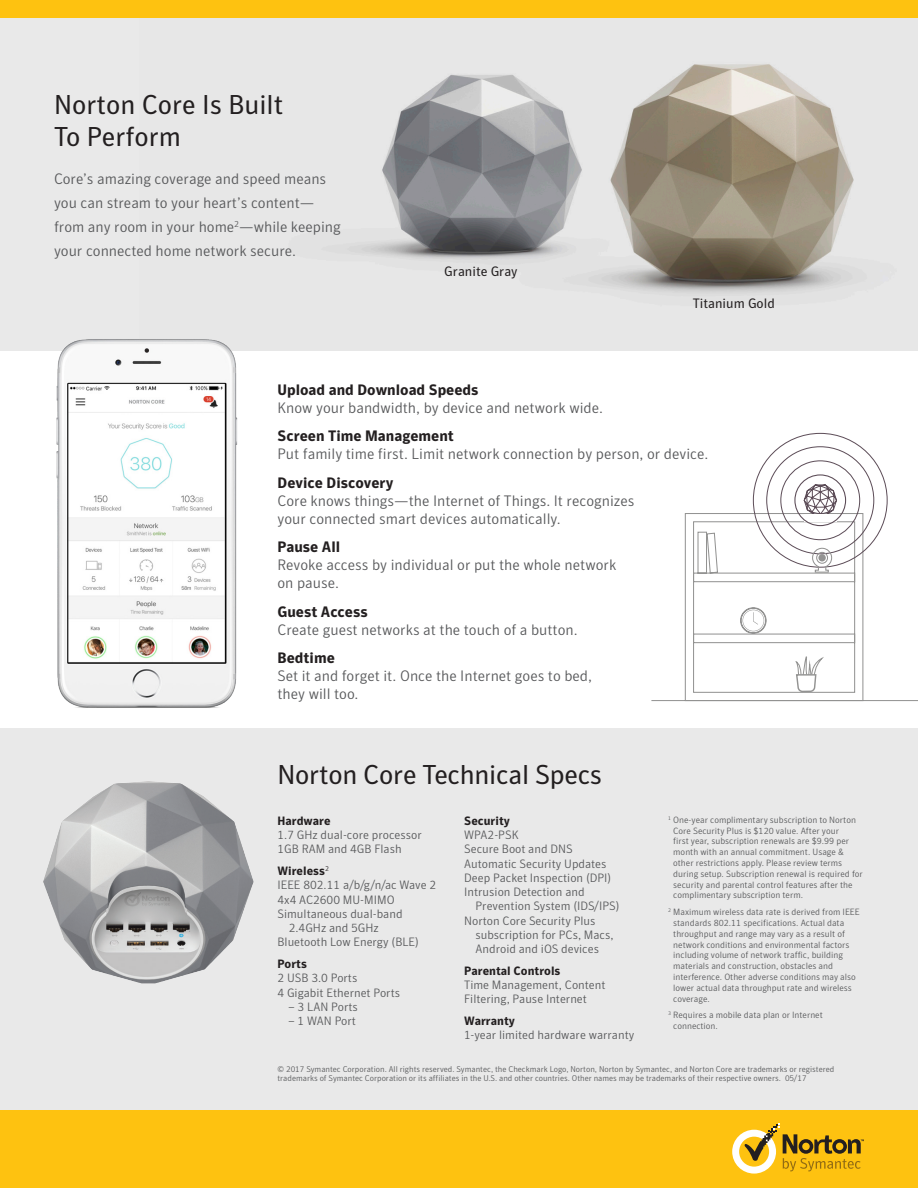
<style>
.page{position:relative;width:918px;height:1188px;background:#fff}
.page>*{position:absolute;margin:0;border:0;box-sizing:border-box;transform-origin:0 0}
.t1{font:27px/31.5px "Symantec Sans";letter-spacing:-.01em;color:#231f20}
.t2{font:300 15px/18px "Symantec Sans";color:#57585a}
.t3{font:13.5px "Symantec Sans";color:#231f20}
.t4{font:300 12px/14.2px "Symantec Sans";color:#57585a}
.t5{font:700 12px "Symantec Sans";color:#231f20}
.t6{font:300 9px/10.8px "Symantec Sans";color:#57585a}
.t7{font:300 8.25px/9.9px "Symantec Sans";color:#57585a}
.s1{font-weight:700;color:#231f20}
</style>
<div class="page">
<div style="left:0;top:0;width:918px;height:351px;background:#e9e9e9"></div>
<img style="left:321px;top:64px;width:546px;height:232px">
<div style="left:0;top:728px;width:918px;height:387px;background:#e9e9e9"></div>
<div style="left:0;top:0;width:918px;height:18px;background:#fec210"></div>
<img style="left:43px;top:781px;width:211px;height:203px">
<img style="left:56px;top:339px;width:182px;height:369px">
<svg style="left:651px;top:513px;width:267px;height:189px"></svg>
<svg style="left:804px;top:484px;width:33px;height:30px"></svg>
<div style="left:804px;top:514px;width:33px;height:7px;background:#fff"></div>
<svg style="left:740px;top:607px;width:27px;height:27px"></svg>
<svg style="left:795px;top:655px;width:28px;height:38px"></svg>
<div style="left:780px;top:460px;width:80px;height:80px;border:1px solid #5c4c57;border-radius:50%"></div>
<div style="left:794px;top:474px;width:52px;height:52px;border:1px solid #5c4c57;border-radius:50%"></div>
<svg style="left:812px;top:547px;width:21px;height:26px"></svg>
<div style="left:0;top:1110px;width:918px;height:78px;background:#fec210"></div>
<svg style="left:732px;top:1123px;width:132px;height:51px"></svg>
<p class="t1" style="left:54px;top:89px;width:231px">Norton Core Is Built<br>To Perform</p>
<p class="t2" style="left:54px;top:167px;width:288px;line-height:24px">Core’s amazing coverage and speed means you can stream to your heart’s content— from any room in your home<sup>2</sup>—while keeping your connected home network secure.</p>
<p class="t3" style="left:444px;top:264px;width:75px">Granite Gray</p>
<p class="t3" style="left:693px;top:296px;width:83px">Titanium Gold</p>
<p class="t2" style="left:278px;top:381px;width:327px"><span class="s1">Upload and Download Speeds<br></span>Know your bandwidth, by device and network wide.</p>
<p class="t2" style="left:278px;top:427px;width:432px"><span class="s1">Screen Time Management<br></span>Put family time first. Limit network connection by person, or device.</p>
<p class="t2" style="left:278px;top:474px;width:358px"><span class="s1">Device Discovery<br></span>Core knows things—the Internet of Things. It recognizes your connected smart devices automatically.</p>
<p class="t2" style="left:278px;top:538px;width:340px"><span class="s1">Pause All<br></span>Revoke access by individual or put the whole network on pause.</p>
<p class="t2" style="left:278px;top:603px;width:302px"><span class="s1">Guest Access<br></span>Create guest networks at the touch of a button.</p>
<p class="t2" style="left:278px;top:649px;width:316px"><span class="s1">Bedtime<br></span>Set it and forget it. Once the Internet goes to bed, they will too.</p>
<p class="t1" style="left:278px;top:759px;width:326px">Norton Core Technical Specs</p>
<p class="t5" style="left:278px;top:813px;width:55px">Hardware</p>
<p class="t4" style="left:278px;top:828px;width:146px">1.7 GHz dual-core processor</p>
<p class="t4" style="left:278px;top:842px;width:126px">1GB RAM and 4GB Flash</p>
<p class="t5" style="left:278px;top:864px;width:53px">Wireless<sup>2</sup></p>
<p class="t4" style="left:278px;top:878px;width:160px">IEEE 802.11 a/b/g/n/ac Wave 2</p>
<p class="t4" style="left:278px;top:892px;width:119px">4x4 AC2600 MU-MIMO</p>
<p class="t4" style="left:289px;top:906px;width:115px;text-indent:-11px">Simultaneous dual-band<br>2.4GHz and 5GHz</p>
<p class="t4" style="left:278px;top:935px;width:143px">Bluetooth Low Energy (BLE)</p>
<p class="t5" style="left:278px;top:957px;width:31px">Ports</p>
<p class="t4" style="left:278px;top:971px;width:81px">2 USB 3.0 Ports</p>
<p class="t4" style="left:278px;top:985px;width:124px">4 Gigabit Ethernet Ports</p>
<p class="t4" style="left:288px;top:999px;width:71px">– 3 LAN Ports</p>
<p class="t4" style="left:288px;top:1014px;width:70px">– 1 WAN Port</p>
<p class="t5" style="left:464px;top:813px;width:47px">Security</p>
<p class="t4" style="left:464px;top:828px;width:56px">WPA2-PSK</p>
<p class="t4" style="left:464px;top:842px;width:110px">Secure Boot and DNS</p>
<p class="t4" style="left:464px;top:856px;width:144px">Automatic Security Updates</p>
<p class="t4" style="left:464px;top:870px;width:149px">Deep Packet Inspection (DPI)</p>
<p class="t4" style="left:476px;top:885px;width:146px;text-indent:-11px">Intrusion Detection and<br>Prevention System (IDS/IPS)</p>
<p class="t4" style="left:476px;top:913px;width:140px;text-indent:-11px">Norton Core Security Plus subscription for PCs, Macs,<br>Android and iOS devices</p>
<p class="t5" style="left:464px;top:963px;width:98px">Parental Controls</p>
<p class="t4" style="left:464px;top:978px;width:143px">Time Management, Content<br>Filtering, Pause Internet</p>
<p class="t5" style="left:464px;top:1014px;width:52px">Warranty</p>
<p class="t4" style="left:464px;top:1028px;width:172px">1-year limited hardware warranty</p>
<p class="t6" style="left:673px;top:814px;width:191px;text-indent:-5px"><sup>1</sup> One-year complimentary subscription to Norton Core Security Plus is $120 value. After your<br>first year, subscription renewals are $9.99 per month with an annual commitment. Usage &amp; other restrictions apply. Please review terms during setup. Subscription renewal is required for security and parental control features after the complimentary subscription term.</p>
<p class="t6" style="left:673px;top:907px;width:188px;text-indent:-5px"><sup>2</sup> Maximum wireless data rate is derived from IEEE standards 802.11 specifications. Actual data throughput and range may vary as a result of network conditions and environmental factors including volume of network traffic, building materials and construction, obstacles and interference. Other adverse conditions may also lower actual data throughput rate and wireless coverage.</p>
<p class="t6" style="left:673px;top:1010px;width:151px;text-indent:-5px"><sup>3</sup> Requires a mobile data plan or Internet connection.</p>
<p class="t7" style="left:278px;top:1064px;width:558px">© 2017 Symantec Corporation. All rights reserved. Symantec, the Checkmark Logo, Norton, Norton by Symantec, and Norton Core are trademarks or registered trademarks of Symantec Corporation or its affiliates in the U.S. and other countries. Other names may be trademarks of their respective owners. 05/17</p>
</div>
